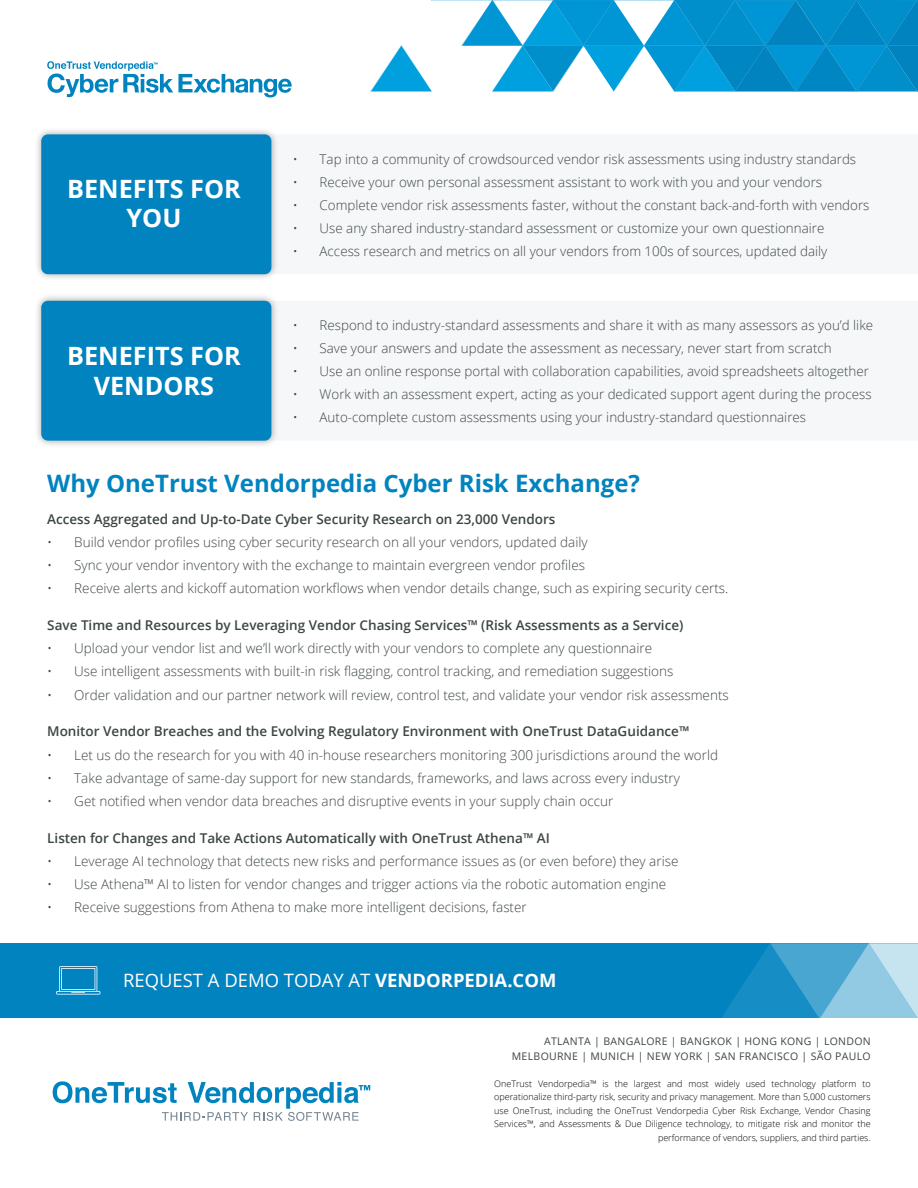
<style>
.page{position:relative;width:918px;height:1188px;background:#fff}
.page>*{position:absolute;margin:0;border:0;box-sizing:border-box;transform-origin:0 0}
.t1{font:700 25.2px/29.7px "Open Sans";color:#fff;text-align:center}
.t2{font:700 24px "Open Sans";color:#0083bf}
.t3{font:18.45px "Open Sans";color:#fff}
.t4{font:300 13.5px "Open Sans";color:#3d4644}
.t5{font:600 13.5px "Open Sans";color:#3d4644}
.t6{font:300 13.35px "Open Sans";color:#3d4644}
.t7{font:10.5px/15px "Open Sans";letter-spacing:.03em;color:#3d4644;text-align:right}
.t8{font:300 9px/13.5px "Open Sans";color:#000;text-align:right}
.s1{font-weight:700}
</style>
<div class="page">
<svg style="left:371px;top:0;width:547px;height:91px"></svg>
<svg style="left:53px;top:1081px;width:317px;height:40px"></svg>
<div style="left:34px;top:293px;width:245px;height:155px;background:#000;opacity:.35"></div>
<div style="left:41px;top:301px;width:230px;height:140px;background:#0083bf;border-radius:7px"></div>
<div style="left:34px;top:127px;width:245px;height:155px;background:#000;opacity:.35"></div>
<div style="left:41px;top:134px;width:230px;height:140px;background:#0083bf;border-radius:7px"></div>
<div style="left:0;top:943px;width:918px;height:75px;background:#0083bf"></div>
<svg style="left:722px;top:943px;width:196px;height:75px;background:#55abd3"></svg>
<svg style="left:56px;top:966px;width:44px;height:29px"></svg>
<svg style="left:47px;top:61px;width:245px;height:36px"></svg>
<h1 class="t1" style="left:67px;top:173px;width:175px">BENEFITS FOR<br>YOU</h1>
<h1 class="t1" style="left:67px;top:340px;width:175px">BENEFITS FOR<br>VENDORS</h1>
<p class="t6" style="left:293px;top:150px;width:565px">• Tap into a community of crowdsourced vendor risk assessments using industry standards</p>
<p class="t6" style="left:293px;top:173px;width:531px">• Receive your own personal assessment assistant to work with you and your vendors</p>
<p class="t6" style="left:293px;top:196px;width:578px">• Complete vendor risk assessments faster, without the constant back-and-forth with vendors</p>
<p class="t6" style="left:293px;top:219px;width:533px">• Use any shared industry-standard assessment or customize your own questionnaire</p>
<p class="t6" style="left:293px;top:242px;width:536px">• Access research and metrics on all your vendors from 100s of sources, updated daily</p>
<p class="t6" style="left:293px;top:316px;width:582px">• Respond to industry-standard assessments and share it with as many assessors as you’d like</p>
<p class="t6" style="left:293px;top:339px;width:540px">• Save your answers and update the assessment as necessary, never start from scratch</p>
<p class="t6" style="left:293px;top:362px;width:578px">• Use an online response portal with collaboration capabilities, avoid spreadsheets altogether</p>
<p class="t6" style="left:293px;top:385px;width:580px">• Work with an assessment expert, acting as your dedicated support agent during the process</p>
<p class="t6" style="left:293px;top:408px;width:515px">• Auto-complete custom assessments using your industry-standard questionnaires</p>
<h2 class="t2" style="left:47px;top:466px;width:594px">Why OneTrust Vendorpedia Cyber Risk Exchange?</h2>
<p class="t5" style="left:47px;top:509px;width:510px">Access Aggregated and Up-to-Date Cyber Security Research on 23,000 Vendors</p>
<p class="t4" style="left:47px;top:533px;width:542px">• Build vendor profiles using cyber security research on all your vendors, updated daily</p>
<p class="t4" style="left:47px;top:556px;width:539px">• Sync your vendor inventory with the exchange to maintain evergreen vendor profiles</p>
<p class="t4" style="left:47px;top:579px;width:683px">• Receive alerts and kickoff automation workflows when vendor details change, such as expiring security certs.</p>
<p class="t5" style="left:47px;top:616px;width:638px">Save Time and Resources by Leveraging Vendor Chasing Services™ (Risk Assessments as a Service)</p>
<p class="t4" style="left:47px;top:639px;width:606px">• Upload your vendor list and we’ll work directly with your vendors to complete any questionnaire</p>
<p class="t4" style="left:47px;top:662px;width:628px">• Use intelligent assessments with built-in risk flagging, control tracking, and remediation suggestions</p>
<p class="t4" style="left:47px;top:686px;width:683px">• Order validation and our partner network will review, control test, and validate your vendor risk assessments</p>
<p class="t5" style="left:47px;top:722px;width:644px">Monitor Vendor Breaches and the Evolving Regulatory Environment with OneTrust DataGuidance™</p>
<p class="t4" style="left:47px;top:745px;width:672px">• Let us do the research for you with 40 in-house researchers monitoring 300 jurisdictions around the world</p>
<p class="t4" style="left:47px;top:769px;width:634px">• Take advantage of same-day support for new standards, frameworks, and laws across every industry</p>
<p class="t4" style="left:47px;top:792px;width:568px">• Get notified when vendor data breaches and disruptive events in your supply chain occur</p>
<p class="t5" style="left:47px;top:829px;width:504px">Listen for Changes and Take Actions Automatically with OneTrust Athena™ AI</p>
<p class="t4" style="left:47px;top:852px;width:633px">• Leverage AI technology that detects new risks and performance issues as (or even before) they arise</p>
<p class="t4" style="left:47px;top:875px;width:620px">• Use Athena™ AI to listen for vendor changes and trigger actions via the robotic automation engine</p>
<p class="t4" style="left:47px;top:898px;width:481px">• Receive suggestions from Athena to make more intelligent decisions, faster</p>
<h3 class="t3" style="left:123px;top:968px;width:435px">REQUEST A DEMO TODAY AT <span class="s1">VENDORPEDIA.COM</span></h3>
<p class="t7" style="left:512px;top:1033px;width:361px">ATLANTA | BANGALORE | BANGKOK | HONG KONG | LONDON<br>MELBOURNE | MUNICH | NEW YORK | SAN FRANCISCO | SÃO PAULO</p>
<p class="t8" style="left:494px;top:1077px;width:378px">OneTrust Vendorpedia™ is the largest and most widely used technology platform to operationalize third-party risk, security and privacy management. More than 5,000 customers use OneTrust, including the OneTrust Vendorpedia Cyber Risk Exchange, Vendor Chasing Services™, and Assessments &amp; Due Diligence technology, to mitigate risk and monitor the performance of vendors, suppliers, and third parties.</p>
</div>
